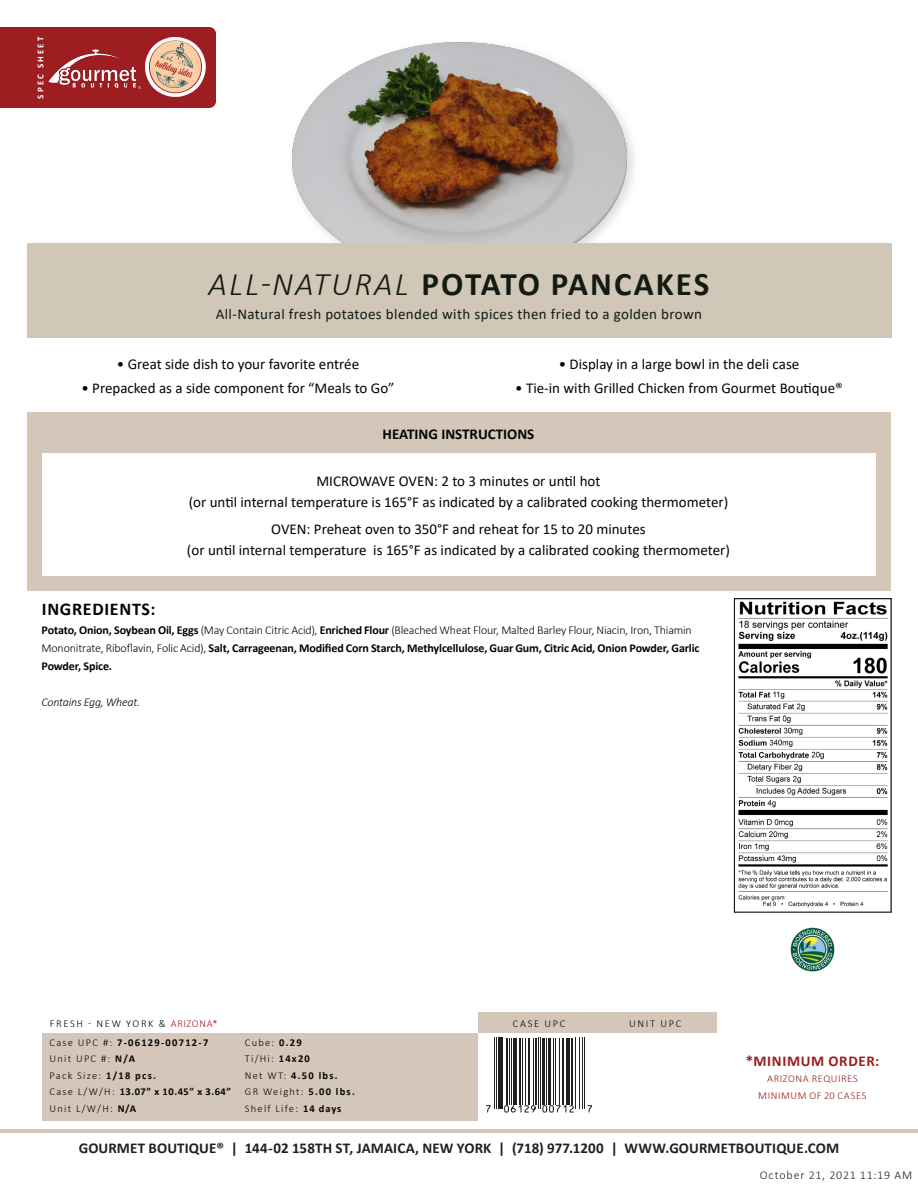
<style>
.page{position:relative;width:918px;height:1188px;background:#fff}
.page>*{position:absolute;margin:0;border:0;box-sizing:border-box;transform-origin:0 0}
.Product_Name{font:700 33px "Calibri";letter-spacing:.06em;color:#131b13}
.product_description{font:700 18px "Calibri";letter-spacing:.04em;color:#040503}
.product_description-2{font:15px "Calibri";color:#040503}
.t1{font:700 15px "Calibri";letter-spacing:.005em;color:#231f20}
.product_description-3{font:15px "Calibri";letter-spacing:.025em;color:#131b13}
.product_description-4{font:700 15px "Calibri";color:#040503}
.product_description-5{font:700 15px "Calibri";letter-spacing:.045em;color:#9d1c1f}
.product_description-6{font:700 12px/18px "Calibri";letter-spacing:-.01em;color:#040503}
.t2{font:300 12px "Calibri";letter-spacing:.07em;color:#231f20}
.product_description-7{font:italic 300 12px "Calibri";letter-spacing:-.02em;color:#040503}
.product_description-8{font:300 10.5px "Calibri";letter-spacing:.12em;color:#040503}
.product_description-9{font:700 10.5px "Calibri";letter-spacing:.12em;color:#040503}
.product_description-10{font:300 10.5px/16.5px "Calibri";letter-spacing:.05em;color:#9d1c1f;text-align:center}
.product_description-11{font:300 10.5px "Calibri";letter-spacing:.15em;color:#040503}
.t3{font:700 9px "Calibri";letter-spacing:.245em;color:#fff}
.s1{font-weight:300;font-style:italic}
.s2{font-weight:300}
.s3{color:#9d1c1f}
.s4{font-weight:700}
</style>
<div class="page">
<hr style="left:0;top:1129px;width:918px;height:3px;background:#d4c7b9">
<img style="left:292px;top:42px;width:342px;height:201px">
<div style="left:27px;top:412px;width:864px;height:179px;background:#d4c7b9"></div>
<div style="left:27px;top:243px;width:864px;height:95px;background:#d0c7b7"></div>
<div style="left:0;top:27px;width:216px;height:81px;background:#9e1d20"></div>
<svg style="left:145px;top:37px;width:61px;height:60px"></svg>
<img style="left:149px;top:40px;width:53px;height:53px;border-radius:26px">
<img style="left:48px;top:47px;width:93px;height:41px">
<img style="left:738px;top:601px;width:150px;height:307px">
<div style="left:734px;top:598px;width:157px;height:315px;border:1px solid #040503"></div>
<div style="left:42px;top:1033px;width:436px;height:87px;background:#d4c7b9"></div>
<div style="left:478px;top:1013px;width:238px;height:20px;background:#d4c7b9"></div>
<hr style="left:494px;top:1038px;width:1px;height:71px;background:#231f20">
<hr style="left:496px;top:1038px;width:1px;height:71px;background:#231f20">
<hr style="left:498px;top:1038px;width:3px;height:71px;background:#231f20">
<hr style="left:501px;top:1038px;width:2px;height:71px;background:#231f20">
<hr style="left:506px;top:1038px;width:2px;height:66px;background:#231f20">
<hr style="left:509px;top:1038px;width:1px;height:66px;background:#231f20">
<hr style="left:511px;top:1038px;width:1px;height:66px;background:#231f20">
<hr style="left:513px;top:1038px;width:4px;height:66px;background:#231f20">
<hr style="left:519px;top:1038px;width:2px;height:66px;background:#231f20">
<hr style="left:523px;top:1038px;width:1px;height:66px;background:#231f20">
<hr style="left:525px;top:1038px;width:1px;height:66px;background:#231f20">
<hr style="left:528px;top:1038px;width:2px;height:66px;background:#231f20">
<hr style="left:533px;top:1038px;width:1px;height:66px;background:#231f20">
<hr style="left:535px;top:1038px;width:2px;height:66px;background:#231f20">
<hr style="left:538px;top:1038px;width:1px;height:71px;background:#231f20">
<hr style="left:540px;top:1038px;width:1px;height:71px;background:#231f20">
<hr style="left:542px;top:1038px;width:3px;height:66px;background:#231f20">
<hr style="left:546px;top:1038px;width:1px;height:66px;background:#231f20">
<hr style="left:548px;top:1038px;width:3px;height:66px;background:#231f20">
<hr style="left:553px;top:1038px;width:1px;height:66px;background:#231f20">
<hr style="left:555px;top:1038px;width:1px;height:66px;background:#231f20">
<hr style="left:559px;top:1038px;width:1px;height:66px;background:#231f20">
<hr style="left:562px;top:1038px;width:2px;height:66px;background:#231f20">
<hr style="left:566px;top:1038px;width:1px;height:66px;background:#231f20">
<hr style="left:568px;top:1038px;width:2px;height:66px;background:#231f20">
<hr style="left:571px;top:1038px;width:2px;height:66px;background:#231f20">
<hr style="left:575px;top:1038px;width:1px;height:71px;background:#231f20">
<hr style="left:579px;top:1038px;width:1px;height:71px;background:#231f20">
<hr style="left:582px;top:1038px;width:1px;height:71px;background:#231f20">
<hr style="left:584px;top:1038px;width:1px;height:71px;background:#231f20">
<svg style="left:486px;top:1105px;width:106px;height:8px"></svg>
<div style="left:42px;top:454px;width:834px;height:122px;background:#fff"></div>
<img style="left:791px;top:928px;width:44px;height:44px">
<p class="t3" style="left:34px;top:99px;width:64px;rotate:-90deg">SPEC SHEET</p>
<p class="Product_Name" style="left:209px;top:260px;width:502px"><span class="s1">ALL-NATURAL</span> POTATO PANCAKES</p>
<p class="product_description-3" style="left:216px;top:303px;width:488px">All-Natural fresh potatoes blended with spices then fried to a golden brown</p>
<p class="product_description-2" style="left:117px;top:353px;width:244px">• Great side dish to your favorite entrée</p>
<p class="product_description-2" style="left:81px;top:377px;width:315px">• Prepacked as a side component for “Meals to Go”</p>
<p class="product_description-2" style="left:559px;top:353px;width:242px">• Display in a large bowl in the deli case</p>
<p class="product_description-2" style="left:515px;top:377px;width:329px">• Tie-in with Grilled Chicken from Gourmet Boutique®</p>
<p class="product_description-4" style="left:383px;top:423px;width:153px">HEATING INSTRUCTIONS</p>
<p class="product_description-2" style="left:316px;top:471px;width:286px">MICROWAVE OVEN: 2 to 3 minutes or until hot</p>
<p class="product_description-2" style="left:189px;top:492px;width:541px">(or until internal temperature is 165°F as indicated by a calibrated cooking thermometer)</p>
<p class="product_description-2" style="left:271px;top:519px;width:376px">OVEN: Preheat oven to 350°F and reheat for 15 to 20 minutes</p>
<p class="product_description-2" style="left:187px;top:540px;width:545px">(or until internal temperature is 165°F as indicated by a calibrated cooking thermometer)</p>
<p class="product_description" style="left:42px;top:596px;width:115px">INGREDIENTS:</p>
<p class="product_description-6" style="left:42px;top:621px;width:660px">Potato, Onion, Soybean Oil, Eggs <span class="s2">(May Contain Citric Acid),</span> Enriched Flour <span class="s2">(Bleached Wheat Flour, Malted Barley Flour, Niacin, Iron, Thiamin<br>Mononitrate, Riboflavin, Folic Acid),</span> Salt, Carrageenan, Modified Corn Starch, Methylcellulose, Guar Gum, Citric Acid, Onion Powder, Garlic<br>Powder, Spice.</p>
<p class="product_description-7" style="left:42px;top:694px;width:100px">Contains Egg, Wheat.</p>
<p class="product_description-11" style="left:50px;top:1017px;width:169px">FRESH - NEW YORK &amp; <span class="s3">ARIZONA*</span></p>
<p class="product_description-9" style="left:50px;top:1035px;width:160px"><span class="s2">Case UPC #:</span> 7-06129-00712-7</p>
<p class="product_description-8" style="left:50px;top:1052px;width:87px">Unit UPC #: <span class="s4">N/A</span></p>
<p class="product_description-8" style="left:50px;top:1069px;width:108px">Pack Size: <span class="s4">1/18 pcs.</span></p>
<p class="product_description-9" style="left:50px;top:1084px;width:183px"><span class="s2">Case L/W/H:</span> 13.07” x 10.45” x 3.64”</p>
<p class="product_description-8" style="left:50px;top:1102px;width:88px">Unit L/W/H: <span class="s4">N/A</span></p>
<p class="product_description-8" style="left:245px;top:1036px;width:58px">Cube: <span class="s4">0.29</span></p>
<p class="product_description-8" style="left:245px;top:1052px;width:67px">Ti/Hi: <span class="s4">14x20</span></p>
<p class="product_description-9" style="left:245px;top:1068px;width:94px"><span class="s2">Net WT:</span> 4.50 lbs.</p>
<p class="product_description-8" style="left:245px;top:1085px;width:112px">GR Weight: <span class="s4">5.00 lbs.</span></p>
<p class="product_description-8" style="left:245px;top:1102px;width:98px">Shelf Life: <span class="s4">14 days</span></p>
<p class="product_description-8" style="left:513px;top:1017px;width:54px">CASE UPC</p>
<p class="product_description-8" style="left:629px;top:1017px;width:54px">UNIT UPC</p>
<p class="product_description-5" style="left:746px;top:1050px;width:135px">*MINIMUM ORDER:</p>
<p class="product_description-10" style="left:758px;top:1071px;width:110px">ARIZONA REQUIRES<br>MINIMUM OF 20 CASES</p>
<p class="t1" style="left:79px;top:1138px;width:762px">GOURMET BOUTIQUE® | 144-02 158TH ST, JAMAICA, NEW YORK | (718) 977.1200 | WWW.GOURMETBOUTIQUE.COM</p>
<p class="t2" style="left:760px;top:1168px;width:154px">October 21, 2021 11:19 AM</p>
</div>
